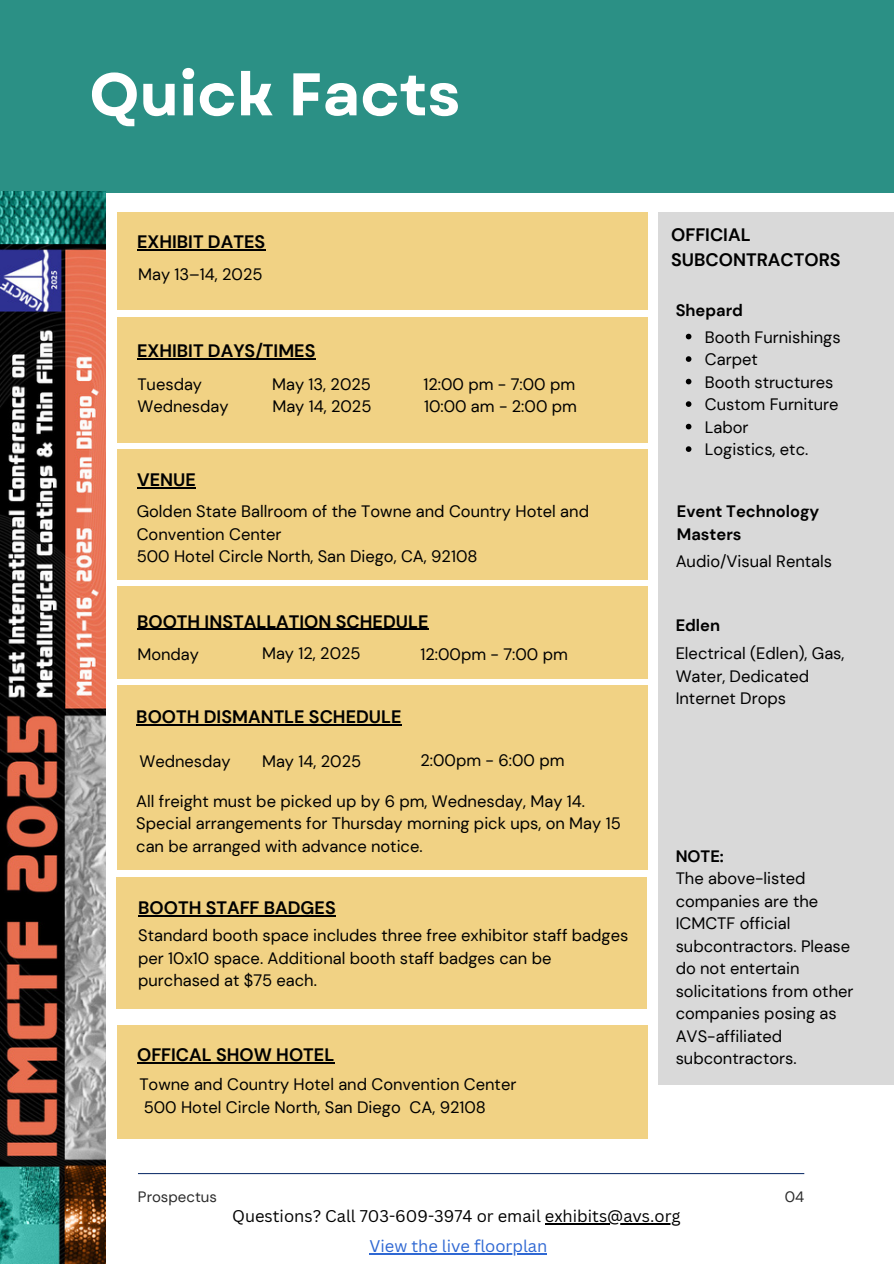
<style>
.page{position:relative;width:894px;height:1264px;background:#fff}
.page>*{position:absolute;margin:0;border:0;box-sizing:border-box;transform-origin:0 0}
.t1{font:700 60px "Garet";color:#fff}
.t2{font:700 18px/24.8px "DM Sans";color:#000}
.t3{font:16.5px/22.5px "DM Sans";color:#000}
.t4{font:16.5px "Canva Sans";color:#000}
.t5{font:700 16.5px/22.5px "DM Sans";color:#000}
.t6{font:16.5px "Canva Sans";color:#2f68d3}
.t7{font:15px "DM Sans";color:#2b2b2b}
.s1{font-weight:700}
</style>
<div class="page">
<div style="left:658px;top:212px;width:235px;height:872px;background:#d9d9d9"></div>
<div style="left:0;top:0;width:893px;height:192px;background:#2b9085"></div>
<div style="left:117px;top:212px;width:530px;height:98px;background:#f1d284"></div>
<div style="left:117px;top:877px;width:530px;height:131px;background:#f1d284"></div>
<hr style="left:137px;top:249px;width:128px;height:2px;background:#000">
<div style="left:117px;top:317px;width:530px;height:125px;background:#f1d284"></div>
<hr style="left:137px;top:358px;width:178px;height:1px;background:#000">
<div style="left:117px;top:449px;width:530px;height:131px;background:#f1d284"></div>
<hr style="left:137px;top:487px;width:59px;height:1px;background:#000">
<div style="left:117px;top:1024px;width:530px;height:114px;background:#f1d284"></div>
<hr style="left:137px;top:1062px;width:197px;height:1px;background:#000">
<div style="left:117px;top:586px;width:530px;height:93px;background:#f1d284"></div>
<hr style="left:137px;top:628px;width:291px;height:2px;background:#000">
<div style="left:117px;top:685px;width:530px;height:185px;background:#f1d284"></div>
<hr style="left:136px;top:724px;width:265px;height:1px;background:#000">
<svg style="left:685px;top:334px;width:6px;height:5px"></svg>
<svg style="left:685px;top:356px;width:6px;height:6px"></svg>
<svg style="left:685px;top:379px;width:6px;height:5px"></svg>
<svg style="left:685px;top:401px;width:6px;height:6px"></svg>
<svg style="left:685px;top:424px;width:6px;height:5px"></svg>
<svg style="left:685px;top:446px;width:6px;height:6px"></svg>
<hr style="left:138px;top:915px;width:197px;height:1px;background:#000">
<img style="left:0;top:192px;width:106px;height:1071px">
<hr style="left:138px;top:1172px;width:666px;height:2px;background:#1d3a72">
<hr style="left:544px;top:1223px;width:136px;height:1px;background:#000">
<hr style="left:369px;top:1253px;width:178px;height:1px;background:#2f68d3">
<p class="t1" style="left:89px;top:51px;width:372px">Quick Facts</p>
<h2 class="t2" style="left:137px;top:230px;width:129px">EXHIBIT DATES</h2>
<h4 class="t3" style="left:138px;top:263px;width:126px">May 13–14, 2025</h4>
<h2 class="t2" style="left:137px;top:339px;width:180px">EXHIBIT DAYS/TIMES</h2>
<h4 class="t3" style="left:137px;top:373px;width:66px">Tuesday</h4>
<h4 class="t3" style="left:272px;top:373px;width:100px">May 13, 2025</h4>
<h4 class="t3" style="left:423px;top:373px;width:153px">12:00 pm - 7:00 pm</h4>
<h4 class="t3" style="left:137px;top:395px;width:93px">Wednesday</h4>
<h4 class="t3" style="left:272px;top:395px;width:101px">May 14, 2025</h4>
<h4 class="t3" style="left:424px;top:395px;width:154px">10:00 am - 2:00 pm</h4>
<h2 class="t2" style="left:137px;top:467px;width:60px">VENUE</h2>
<h4 class="t3" style="left:137px;top:500px;width:453px">Golden State Ballroom of the Towne and Country Hotel and<br>Convention Center<br>500 Hotel Circle North, San Diego, CA, 92108</h4>
<h4 class="t2" style="left:137px;top:609px;width:293px">BOOTH INSTALLATION SCHEDULE</h4>
<h4 class="t3" style="left:137px;top:642px;width:63px">Monday</h4>
<h2 class="t3" style="left:262px;top:642px;width:100px">May 12, 2025</h2>
<h4 class="t3" style="left:420px;top:642px;width:149px">12:00pm - 7:00 pm</h4>
<h4 class="t2" style="left:136px;top:704px;width:266px">BOOTH DISMANTLE SCHEDULE</h4>
<h4 class="t3" style="left:139px;top:750px;width:93px">Wednesday</h4>
<h4 class="t3" style="left:262px;top:750px;width:101px">May 14, 2025</h4>
<h4 class="t3" style="left:420px;top:749px;width:145px">2:00pm - 6:00 pm</h4>
<h4 class="t3" style="left:138px;top:750px;width:70px">Saturday</h4>
<h4 class="t3" style="left:138px;top:795px;width:63px">Monday</h4>
<h4 class="t3" style="left:136px;top:789px;width:486px">All freight must be picked up by 6 pm, Wednesday, May 14.<br>Special arrangements for Thursday morning pick ups, on May 15 can be arranged with advance notice.</h4>
<h4 class="t2" style="left:138px;top:895px;width:199px">BOOTH STAFF BADGES</h4>
<h3 class="t3" style="left:138px;top:924px;width:491px">Standard booth space includes three free exhibitor staff badges per 10x10 space. Additional booth staff badges can be purchased at $75 each.</h3>
<h2 class="t2" style="left:137px;top:1042px;width:198px">OFFICAL SHOW HOTEL</h2>
<h4 class="t3" style="left:139px;top:1073px;width:378px">Towne and Country Hotel and Convention Center<br>500 Hotel Circle North, San Diego CA, 92108</h4>
<p class="t7" style="left:138px;top:1186px;width:80px">Prospectus</p>
<h2 class="t2" style="left:671px;top:222px;width:171px">OFFICIAL<br>SUBCONTRACTORS</h2>
<h4 class="t5" style="left:675px;top:299px;width:69px">Shepard</h4>
<h2 class="t3" style="left:704px;top:326px;width:137px">Booth Furnishings</h2>
<h3 class="t3" style="left:704px;top:348px;width:54px">Carpet</h3>
<p class="t3" style="left:704px;top:371px;width:130px">Booth structures</p>
<p class="t3" style="left:704px;top:393px;width:135px">Custom Furniture</p>
<p class="t3" style="left:704px;top:416px;width:45px">Labor</p>
<p class="t3" style="left:704px;top:438px;width:105px">Logistics, etc.</p>
<h4 class="t5" style="left:676px;top:500px;width:144px">Event Technology<br>Masters</h4>
<p class="t3" style="left:675px;top:550px;width:158px">Audio/Visual Rentals</p>
<h2 class="t5" style="left:675px;top:614px;width:46px">Edlen</h2>
<p class="t3" style="left:675px;top:642px;width:170px">Electrical (Edlen), Gas,<br>Water, Dedicated<br>Internet Drops</p>
<h3 class="t3" style="left:675px;top:844px;width:179px"><span class="s1">NOTE:<br></span>The above-listed companies are the<br>ICMCTF official subcontractors. Please do not entertain solicitations from other companies posing as<br>AVS-affiliated subcontractors.</h3>
<h1 class="t7" style="left:784px;top:1186px;width:21px">04</h1>
<p class="t4" style="left:232px;top:1204px;width:450px">Questions? Call 703-609-3974 or email exhibits@avs.org</p>
<h4 class="t6" style="left:369px;top:1234px;width:179px">View the live floorplan</h4>
</div>
